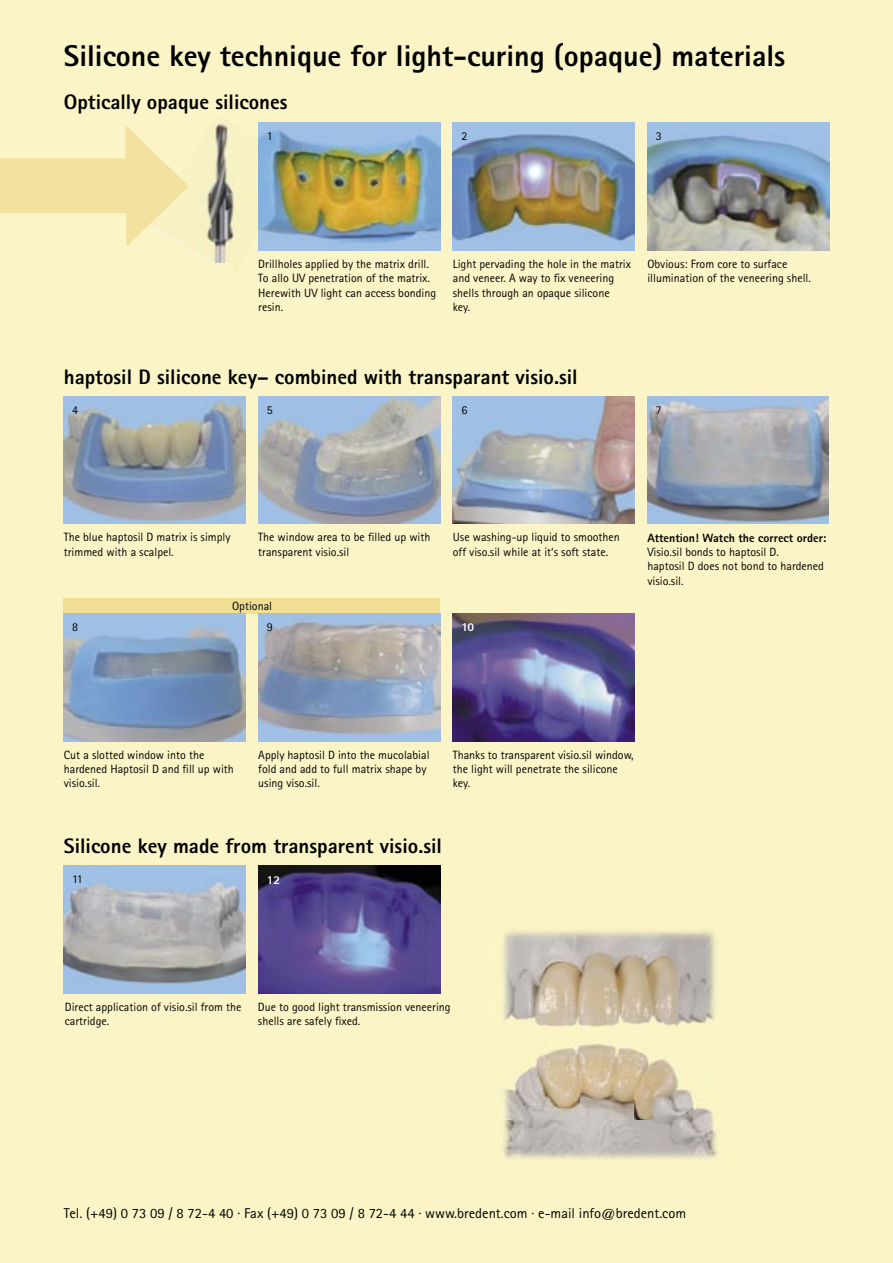
<style>
.page{position:relative;width:893px;height:1263px;background:#faf4c6}
.page>*{position:absolute;margin:0;border:0;box-sizing:border-box;transform-origin:0 0}
.t1{font:800 30px "Rotis Sans Serif";color:#000}
.t2{font:800 21px "Rotis Sans Serif";color:#000}
.t3{font:14.25px "Rotis Sans Serif";color:#000}
.t4{font:12px/14.4px "Rotis Sans Serif";color:#000}
.t5{font:800 12px "Rotis Sans Serif";color:#000}
.t6{font:800 12px "Rotis Sans Serif";color:#fff}
</style>
<div class="page">
<div style="left:64px;top:598px;width:376px;height:15px;background:#f1de93"></div>
<img style="left:186px;top:122px;width:114px;height:153px">
<div style="left:191px;top:264px;width:41px;height:19px;background:#faf4c6"></div>
<svg style="left:0;top:125px;width:189px;height:122px"></svg>
<img style="left:453px;top:123px;width:182px;height:127px">
<img style="left:647px;top:123px;width:182px;height:127px">
<img style="left:258px;top:123px;width:182px;height:127px">
<img style="left:64px;top:396px;width:182px;height:128px">
<img style="left:258px;top:396px;width:182px;height:128px">
<img style="left:453px;top:396px;width:182px;height:128px">
<img style="left:647px;top:396px;width:182px;height:128px">
<img style="left:64px;top:613px;width:182px;height:128px">
<img style="left:258px;top:613px;width:182px;height:128px">
<img style="left:453px;top:613px;width:182px;height:128px">
<img style="left:64px;top:866px;width:182px;height:127px">
<img style="left:258px;top:866px;width:182px;height:127px">
<img style="left:516px;top:1070px;width:12px;height:7px">
<img style="left:687px;top:1090px;width:30px;height:70px">
<img style="left:528px;top:1070px;width:106px;height:7px">
<img style="left:634px;top:1070px;width:53px;height:89px">
<img style="left:503px;top:1077px;width:131px;height:83px">
<img style="left:503px;top:931px;width:212px;height:139px">
<h1 class="t1" style="left:64px;top:37px;width:723px">Silicone key technique for light-curing (opaque) materials</h1>
<h2 class="t2" style="left:64px;top:89px;width:225px">Optically opaque silicones</h2>
<p class="t4" style="left:267px;top:129px;width:7px">1</p>
<p class="t4" style="left:461px;top:129px;width:7px">2</p>
<p class="t4" style="left:656px;top:129px;width:7px">3</p>
<p class="t4" style="left:258px;top:256px;width:179px">Drillholes applied by the matrix drill.<br>To allo UV penetration of the matrix.<br>Herewith UV light can access bonding resin.</p>
<p class="t4" style="left:453px;top:256px;width:180px">Light pervading the hole in the matrix and veneer. A way to fix veneering shells through an opaque silicone<br>key.</p>
<p class="t4" style="left:647px;top:256px;width:165px">Obvious: From core to surface illumination of the veneering shell.</p>
<h2 class="t2" style="left:64px;top:363px;width:515px">haptosil D silicone key– combined with transparant visio.sil</h2>
<p class="t4" style="left:72px;top:402px;width:7px">4</p>
<p class="t4" style="left:267px;top:402px;width:7px">5</p>
<p class="t4" style="left:461px;top:402px;width:7px">6</p>
<p class="t4" style="left:656px;top:402px;width:7px">7</p>
<p class="t4" style="left:64px;top:530px;width:168px">The blue haptosil D matrix is simply trimmed with a scalpel.</p>
<p class="t4" style="left:258px;top:530px;width:174px">The window area to be filled up with transparent visio.sil</p>
<p class="t4" style="left:453px;top:530px;width:169px">Use washing-up liquid to smoothen off viso.sil while at it‘s soft state.</p>
<p class="t5" style="left:647px;top:530px;width:181px">Attention! Watch the correct order:</p>
<p class="t4" style="left:647px;top:545px;width:178px">Visio.sil bonds to haptosil D.<br>haptosil D does not bond to hardened visio.sil.</p>
<p class="t4" style="left:232px;top:598px;width:41px">Optional</p>
<p class="t4" style="left:72px;top:620px;width:7px">8</p>
<p class="t4" style="left:267px;top:620px;width:7px">9</p>
<p class="t6" style="left:461px;top:620px;width:14px">10</p>
<p class="t4" style="left:64px;top:747px;width:172px">Cut a slotted window into the hardened Haptosil D and fill up with visio.sil.</p>
<p class="t4" style="left:258px;top:747px;width:173px">Apply haptosil D into the mucolabial fold and add to full matrix shape by using viso.sil.</p>
<p class="t4" style="left:453px;top:747px;width:182px">Thanks to transparent visio.sil window, the light will penetrate the silicone key.</p>
<h2 class="t2" style="left:64px;top:832px;width:380px">Silicone key made from transparent visio.sil</h2>
<p class="t4" style="left:72px;top:872px;width:12px">11</p>
<p class="t6" style="left:267px;top:872px;width:15px">12</p>
<p class="t4" style="left:65px;top:1000px;width:178px">Direct application of visio.sil from the cartridge.</p>
<p class="t4" style="left:258px;top:1000px;width:194px">Due to good light transmission veneering shells are safely fixed.</p>
<p class="t3" style="left:64px;top:1205px;width:624px">Tel. (+49) 0 73 09 / 8 72-4 40 · Fax (+49) 0 73 09 / 8 72-4 44 · www.bredent.com · e-mail info@bredent.com</p>
</div>
